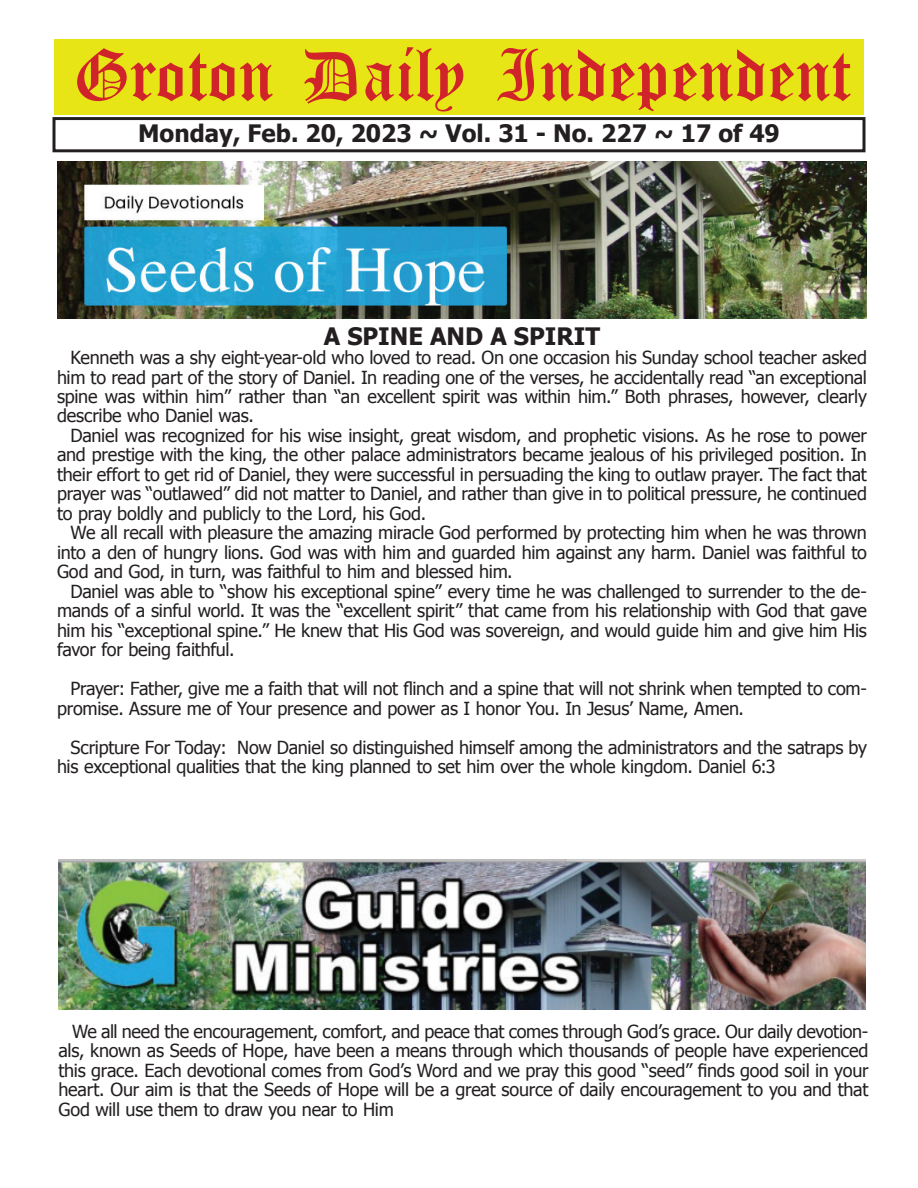
<style>
.page{position:relative;width:918px;height:1188px;background:#fff}
.page>*{position:absolute;margin:0;border:0;box-sizing:border-box;transform-origin:0 0}
.t1{font:54px "Old English Five";color:#d1232a}
.t2{font:700 24px "Tahoma";color:#231f20}
.t3{font:18px/19.5px "Tahoma";letter-spacing:-.015em;color:#231f20;text-align:justify}
</style>
<div class="page">
<div style="left:52px;top:117px;width:814px;height:35px;border:3px solid #231f20"></div>
<div style="left:54px;top:40px;width:810px;height:75px;background:#e7e515"></div>
<img style="left:57px;top:162px;width:810px;height:156px">
<img style="left:58px;top:859px;width:808px;height:151px">
<h1 class="t1" style="left:73px;top:50px;width:779px">Groton Daily Independent</h1>
<h2 class="t2" style="left:138px;top:116px;width:643px">Monday, Feb. 20, 2023 ~ Vol. 31 - No. 227 ~ 17 of 49</h2>
<h2 class="t2" style="left:324px;top:319px;width:278px">A SPINE AND A SPIRIT</h2>
<p class="t3" style="left:57px;top:347px;width:812px;text-indent:14px">Kenneth was a shy eight-year-old who loved to read. On one occasion his Sunday school teacher asked him to read part of the story of Daniel. In reading one of the verses, he accidentally read “an exceptional spine was within him” rather than “an excellent spirit was within him.” Both phrases, however, clearly describe who Daniel was.</p>
<p class="t3" style="left:57px;top:425px;width:811px;text-indent:14px">Daniel was recognized for his wise insight, great wisdom, and prophetic visions. As he rose to power and prestige with the king, the other palace administrators became jealous of his privileged position. In their effort to get rid of Daniel, they were successful in persuading the king to outlaw prayer. The fact that prayer was “outlawed” did not matter to Daniel, and rather than give in to political pressure, he continued to pray boldly and publicly to the Lord, his God.</p>
<p class="t3" style="left:57px;top:522px;width:812px;text-indent:14px">We all recall with pleasure the amazing miracle God performed by protecting him when he was thrown into a den of hungry lions. God was with him and guarded him against any harm. Daniel was faithful to God and God, in turn, was faithful to him and blessed him.</p>
<p class="t3" style="left:57px;top:581px;width:811px;text-indent:14px">Daniel was able to “show his exceptional spine” every time he was challenged to surrender to the de&shy;mands of a sinful world. It was the “excellent spirit” that came from his relationship with God that gave him his “exceptional spine.” He knew that His God was sovereign, and would guide him and give him His favor for being faithful.</p>
<p class="t3" style="left:57px;top:678px;width:811px;text-indent:14px">Prayer: Father, give me a faith that will not flinch and a spine that will not shrink when tempted to com&shy;promise. Assure me of Your presence and power as I honor You. In Jesus’ Name, Amen.</p>
<p class="t3" style="left:57px;top:737px;width:812px;text-indent:14px">Scripture For Today: Now Daniel so distinguished himself among the administrators and the satraps by his exceptional qualities that the king planned to set him over the whole kingdom. Daniel 6:3</p>
<p class="t3" style="left:58px;top:1020px;width:812px;text-indent:14px">We all need the encouragement, comfort, and peace that comes through God’s grace. Our daily devotion&shy;als, known as Seeds of Hope, have been a means through which thousands of people have experienced this grace. Each devotional comes from God’s Word and we pray this good “seed” finds good soil in your heart. Our aim is that the Seeds of Hope will be a great source of daily encouragement to you and that God will use them to draw you near to Him</p>
</div>
